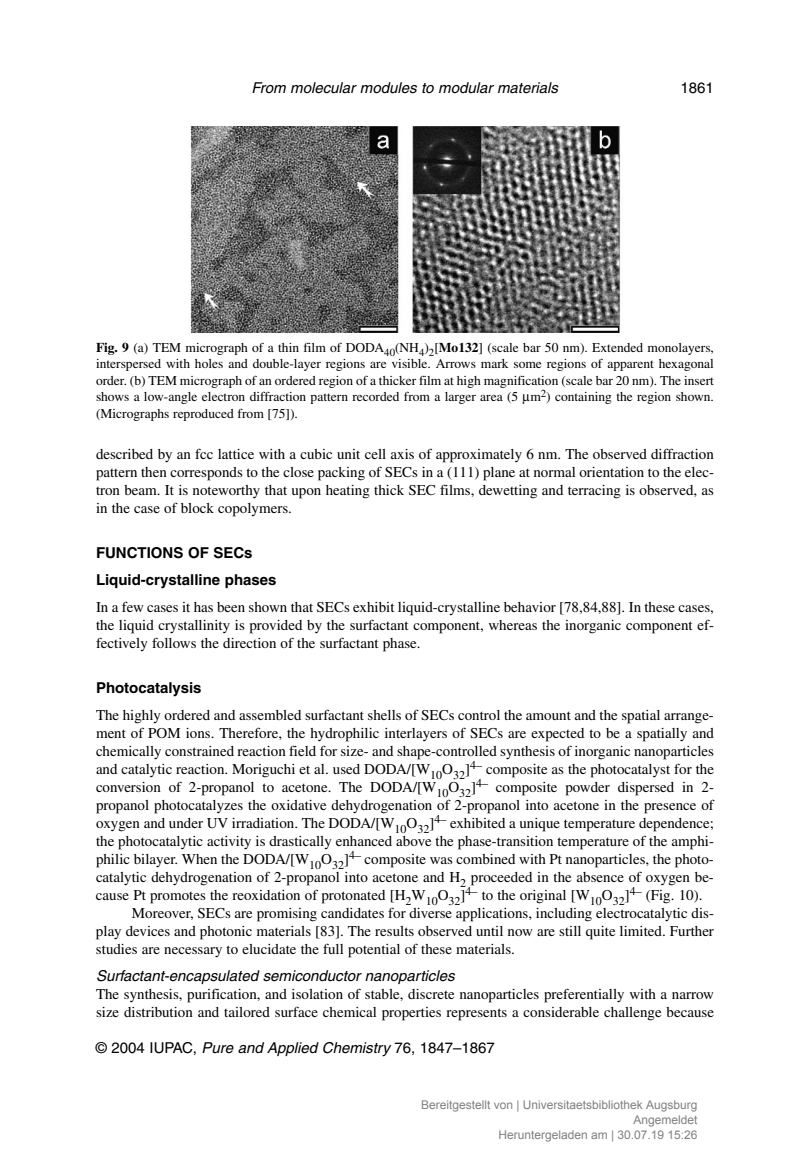
<style>
.page{position:relative;width:810px;height:1161px;background:#fff}
.page>*{position:absolute;margin:0;border:0;box-sizing:border-box;transform-origin:0 0}
.t1{font:15px/18px "Times";color:#000;text-align:justify}
.t2{font:italic 15px "Helvetica";color:#000}
.t3{font:700 15px/27px "Helvetica";color:#000}
.t4{font:15px "Helvetica";color:#000}
.t5{font:13.5px/16.5px "Times";color:#000;text-align:justify}
.t6{font:12px/15px "Arial";color:#808080;text-align:right}
.s1{font-weight:700}
.s2{font-style:italic}
</style>
<div class="page">
<img style="left:190px;top:126px;width:431px;height:207px">
<p class="t2" style="left:251px;top:82px;width:308px">From molecular modules to modular materials</p>
<p class="t4" style="left:681px;top:82px;width:35px">1861</p>
<p class="t5" style="left:96px;top:340px;width:620px"><span class="s1">Fig. 9</span> (a) TEM micrograph of a thin film of DODA<sub>40</sub>(NH<sub>4</sub>)<sub>2</sub>[<span class="s1">Mo132</span>] (scale bar 50 nm). Extended monolayers, interspersed with holes and double-layer regions are visible. Arrows mark some regions of apparent hexagonal order. (b) TEM micrograph of an ordered region of a thicker film at high magnification (scale bar 20 nm). The insert shows a low-angle electron diffraction pattern recorded from a larger area (5 m<sup>2</sup>) containing the region shown. (Micrographs reproduced from [75]).</p>
<p class="t1" style="left:96px;top:447px;width:620px">described by an fcc lattice with a cubic unit cell axis of approximately 6 nm. The observed diffraction pattern then corresponds to the close packing of SECs in a (111) plane at normal orientation to the elec&shy;tron beam. It is noteworthy that upon heating thick SEC films, dewetting and terracing is observed, as in the case of block copolymers.</p>
<p class="t3" style="left:96px;top:541px;width:182px">FUNCTIONS OF SECs<br>Liquid-crystalline phases</p>
<p class="t1" style="left:96px;top:600px;width:620px">In a few cases it has been shown that SECs exhibit liquid-crystalline behavior [78,84,88]. In these cases, the liquid crystallinity is provided by the surfactant component, whereas the inorganic component ef&shy;fectively follows the direction of the surfactant phase.</p>
<p class="t3" style="left:96px;top:676px;width:107px">Photocatalysis</p>
<p class="t1" style="left:96px;top:708px;width:619px">The highly ordered and assembled surfactant shells of SECs control the amount and the spatial arrange-</p>
<p class="t1" style="left:96px;top:726px;width:620px">ment of POM ions. Therefore, the hydrophilic interlayers of SECs are expected to be a spatially and</p>
<p class="t1" style="left:96px;top:744px;width:620px">chemically constrained reaction field for size- and shape-controlled synthesis of inorganic nanoparticles</p>
<p class="t1" style="left:96px;top:762px;width:619px">and catalytic reaction. Moriguchi et al. used DODA/[W<sub>10</sub>O<sub>32</sub>]<sup>4–</sup> composite as the photocatalyst for the</p>
<p class="t1" style="left:96px;top:780px;width:619px">conversion of 2-propanol to acetone. The DODA/[W<sub>10</sub>O<sub>32</sub>]<sup>4–</sup> composite powder dispersed in 2-</p>
<p class="t1" style="left:96px;top:798px;width:619px">propanol photocatalyzes the oxidative dehydrogenation of 2-propanol into acetone in the presence of</p>
<p class="t1" style="left:96px;top:816px;width:619px">oxygen and under UV irradiation. The DODA/[W<sub>10</sub>O<sub>32</sub>]<sup>4–</sup> exhibited a unique temperature dependence;</p>
<p class="t1" style="left:96px;top:834px;width:619px">the photocatalytic activity is drastically enhanced above the phase-transition temperature of the amphi-</p>
<p class="t1" style="left:96px;top:852px;width:619px">philic bilayer. When the DODA/[W<sub>10</sub>O<sub>32</sub>]<sup>4–</sup> composite was combined with Pt nanoparticles, the photo-</p>
<p class="t1" style="left:96px;top:870px;width:619px">catalytic dehydrogenation of 2-propanol into acetone and H<sub>2</sub> proceeded in the absence of oxygen be-</p>
<p class="t1" style="left:96px;top:888px;width:608px">cause Pt promotes the reoxidation of protonated [H<sub>2</sub>W<sub>10</sub>O<sub>32</sub>]<sup>4–</sup> to the original [W<sub>10</sub>O<sub>32</sub>]<sup>4–</sup> (Fig. 10).</p>
<p class="t1" style="left:132px;top:906px;width:584px">Moreover, SECs are promising candidates for diverse applications, including electrocatalytic dis-</p>
<p class="t1" style="left:96px;top:924px;width:619px">play devices and photonic materials [83]. The results observed until now are still quite limited. Further</p>
<p class="t1" style="left:96px;top:942px;width:420px">studies are necessary to elucidate the full potential of these materials.</p>
<p class="t2" style="left:96px;top:971px;width:360px">Surfactant-encapsulated semiconductor nanoparticles</p>
<p class="t1" style="left:96px;top:987px;width:620px">The synthesis, purification, and isolation of stable, discrete nanoparticles preferentially with a narrow size distribution and tailored surface chemical properties represents a considerable challenge because</p>
<p class="t4" style="left:96px;top:1042px;width:400px">© 2004 IUPAC, <span class="s2">Pure and Applied Chemistry</span> 76, 1847–1867</p>
<p class="t6" style="left:421px;top:1098px;width:278px">Bereitgestellt von | Universitaetsbibliothek Augsburg<br>Angemeldet<br>Heruntergeladen am | 30.07.19 15:26</p>
</div>
